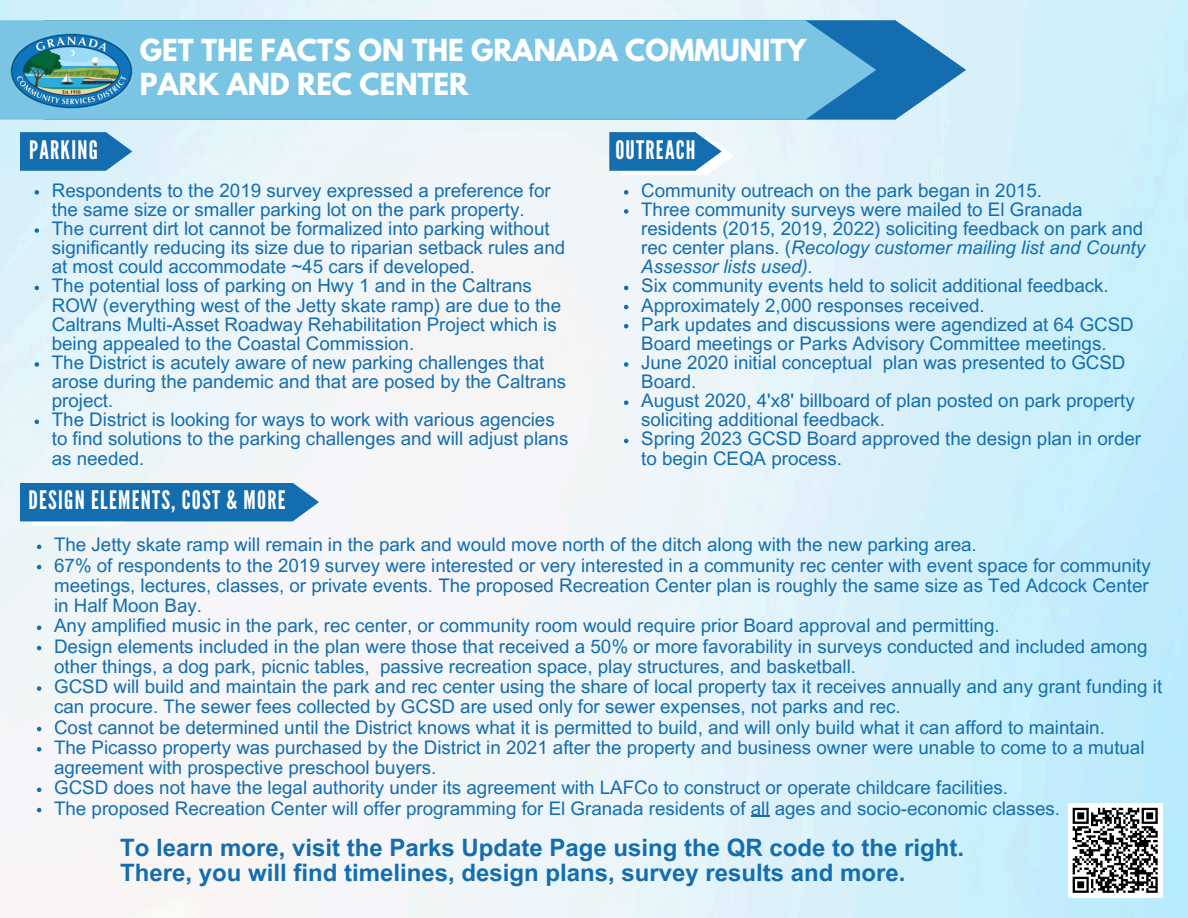
<style>
.page{position:relative;width:1188px;height:918px;background:#fff}
.page>*{position:absolute;margin:0;border:0;box-sizing:border-box;transform-origin:0 0}
.t1{font:700 26.85px/34.5px "League Spartan";color:#fff}
.t2{font:25.5px "League Gothic";letter-spacing:.05em;color:#fff}
.t3{font:700 24px/24.8px "Arial MT Pro";color:#136daf}
.t4{font:18.75px/19.2px "Arial MT Pro";color:#136daf}
.s1{font-style:italic}
</style>
<div class="page">
<img style="left:0;top:0;width:1188px;height:918px">
<svg style="left:876px;top:20px;width:90px;height:100px;background:#60a0cc"></svg>
<div style="left:0;top:20px;width:876px;height:100px;background:#7bc5e4"></div>
<img style="left:11px;top:33px;width:121px;height:76px">
<svg style="left:20px;top:132px;width:112px;height:39px;background:#2b7db8"></svg>
<svg style="left:609px;top:132px;width:125px;height:43px"></svg>
<svg style="left:20px;top:483px;width:299px;height:43px;background:#3381b9"></svg>
<svg style="left:35px;top:190px;width:4px;height:5px"></svg>
<svg style="left:35px;top:228px;width:4px;height:5px"></svg>
<svg style="left:35px;top:286px;width:4px;height:4px"></svg>
<svg style="left:35px;top:362px;width:4px;height:5px"></svg>
<svg style="left:35px;top:420px;width:4px;height:4px"></svg>
<svg style="left:624px;top:190px;width:4px;height:5px"></svg>
<svg style="left:624px;top:209px;width:4px;height:5px"></svg>
<svg style="left:624px;top:286px;width:4px;height:4px"></svg>
<svg style="left:624px;top:305px;width:4px;height:4px"></svg>
<svg style="left:624px;top:324px;width:4px;height:4px"></svg>
<svg style="left:624px;top:362px;width:4px;height:5px"></svg>
<svg style="left:624px;top:400px;width:4px;height:5px"></svg>
<svg style="left:624px;top:439px;width:4px;height:4px"></svg>
<svg style="left:37px;top:545px;width:4px;height:4px"></svg>
<svg style="left:37px;top:565px;width:4px;height:4px"></svg>
<svg style="left:37px;top:626px;width:4px;height:4px"></svg>
<svg style="left:37px;top:646px;width:4px;height:4px"></svg>
<svg style="left:37px;top:686px;width:4px;height:5px"></svg>
<svg style="left:37px;top:727px;width:4px;height:4px"></svg>
<svg style="left:37px;top:747px;width:4px;height:5px"></svg>
<svg style="left:37px;top:788px;width:4px;height:4px"></svg>
<svg style="left:37px;top:808px;width:4px;height:4px"></svg>
<svg style="left:751px;top:816px;width:19px;height:1px"></svg>
<div style="left:1068px;top:803px;width:94px;height:94px;background:#fff"></div>
<svg style="left:1072px;top:807px;width:86px;height:86px"></svg>
<p class="t1" style="left:140px;top:36px;width:668px">GET THE FACTS ON THE GRANADA COMMUNITY<br>PARK AND REC CENTER</p>
<h2 class="t2" style="left:29px;top:135px;width:70px">PARKING</h2>
<p class="t4" style="left:52px;top:183px;width:500px">Respondents to the 2019 survey expressed a preference for the same size or smaller parking lot on the park property.</p>
<p class="t4" style="left:52px;top:221px;width:515px">The current dirt lot cannot be formalized into parking without significantly reducing its size due to riparian setback rules and at most could accommodate ~45 cars if developed.</p>
<p class="t4" style="left:52px;top:279px;width:511px">The potential loss of parking on Hwy 1 and in the Caltrans ROW (everything west of the Jetty skate ramp) are due to the Caltrans Multi-Asset Roadway Rehabilitation Project which is being appealed to the Coastal Commission.</p>
<p class="t4" style="left:52px;top:355px;width:516px">The District is acutely aware of new parking challenges that arose during the pandemic and that are posed by the Caltrans project.</p>
<p class="t4" style="left:52px;top:412px;width:518px">The District is looking for ways to work with various agencies to find solutions to the parking challenges and will adjust plans as needed.</p>
<h2 class="t2" style="left:615px;top:135px;width:82px">OUTREACH</h2>
<p class="t4" style="left:641px;top:183px;width:402px">Community outreach on the park began in 2015.</p>
<p class="t4" style="left:641px;top:202px;width:506px">Three community surveys were mailed to El Granada residents (2015, 2019, 2022) soliciting feedback on park and rec center plans. (<span class="s1">Recology customer mailing list and County Assessor lists used).</span></p>
<p class="t4" style="left:641px;top:279px;width:469px">Six community events held to solicit additional feedback.</p>
<p class="t4" style="left:641px;top:298px;width:345px">Approximately 2,000 responses received.</p>
<p class="t4" style="left:641px;top:317px;width:494px">Park updates and discussions were agendized at 64 GCSD<br>Board meetings or Parks Advisory Committee meetings.</p>
<p class="t4" style="left:641px;top:355px;width:486px">June 2020 initial conceptual plan was presented to GCSD<br>Board.</p>
<p class="t4" style="left:641px;top:393px;width:495px">August 2020, 4'x8' billboard of plan posted on park property soliciting additional feedback.</p>
<p class="t4" style="left:641px;top:432px;width:501px">Spring 2023 GCSD Board approved the design plan in order to begin CEQA process.</p>
<h2 class="t2" style="left:28px;top:486px;width:259px">DESIGN ELEMENTS, COST &amp; MORE</h2>
<p class="t4" style="left:54px;top:538px;width:924px">The Jetty skate ramp will remain in the park and would move north of the ditch along with the new parking area.</p>
<p class="t4" style="left:54px;top:557px;width:1098px;line-height:20.2px;text-align:justify">67% of respondents to the 2019 survey were interested or very interested in a community rec center with event space for community meetings, lectures, classes, or private events. The proposed Recreation Center plan is roughly the same size as Ted Adcock Center in Half Moon Bay.</p>
<p class="t4" style="left:54px;top:619px;width:947px">Any amplified music in the park, rec center, or community room would require prior Board approval and permitting.</p>
<p class="t4" style="left:54px;top:638px;width:1095px;line-height:20.2px">Design elements included in the plan were those that received a 50% or more favorability in surveys conducted and included among other things, a dog park, picnic tables, passive recreation space, play structures, and basketball.</p>
<p class="t4" style="left:54px;top:679px;width:1110px;line-height:20.2px">GCSD will build and maintain the park and rec center using the share of local property tax it receives annually and any grant funding it can procure. The sewer fees collected by GCSD are used only for sewer expenses, not parks and rec.</p>
<p class="t4" style="left:54px;top:720px;width:1052px">Cost cannot be determined until the District knows what it is permitted to build, and will only build what it can afford to maintain.</p>
<p class="t4" style="left:54px;top:739px;width:1092px;line-height:20.2px">The Picasso property was purchased by the District in 2021 after the property and business owner were unable to come to a mutual agreement with prospective preschool buyers.</p>
<p class="t4" style="left:54px;top:781px;width:955px">GCSD does not have the legal authority under its agreement with LAFCo to construct or operate childcare facilities.</p>
<p class="t4" style="left:54px;top:801px;width:1008px">The proposed Recreation Center will offer programming for El Granada residents of all ages and socio-economic classes.</p>
<p class="t3" style="left:120px;top:839px;width:846px">To learn more, visit the Parks Update Page using the QR code to the right.<br>There, you will find timelines, design plans, survey results and more.</p>
</div>
